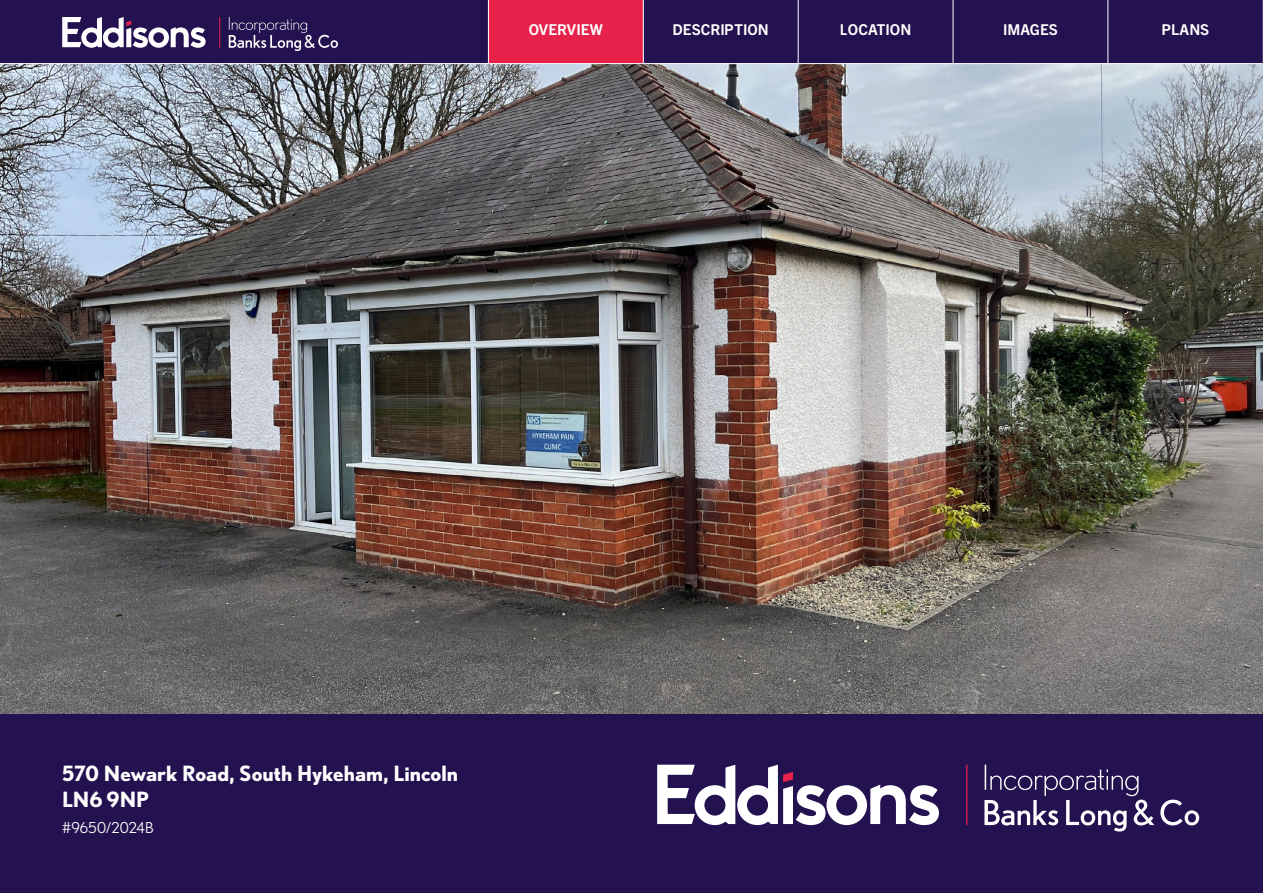
<style>
.page{position:relative;width:1263px;height:893px;background:#fff}
.page>*{position:absolute;margin:0;border:0;box-sizing:border-box;transform-origin:0 0}
.t1{font:700 21px/25.2px "Nobel";color:#fff}
.t2{font:700 15px "Trade Gothic Next LT Pro";color:#fff}
.t3{font:15px "Nobel";color:#fff}
</style>
<div class="page">
<img style="left:0;top:64px;width:1263px;height:650px">
<div style="left:0;top:714px;width:1263px;height:179px;background:#23124f"></div>
<svg style="left:657px;top:765px;width:282px;height:60px"></svg>
<hr style="left:966px;top:765px;width:1px;height:60px;background:#e6224b">
<svg style="left:984px;top:765px;width:215px;height:66px"></svg>
<div style="left:0;top:0;width:1263px;height:63px;background:#23124f"></div>
<div style="left:488px;top:0;width:118px;height:64px;background:#e6224b"></div>
<svg style="left:607px;top:0;width:118px;height:64px;background:#621c51"></svg>
<div style="left:725px;top:0;width:119px;height:64px;background:#23124f"></div>
<div style="left:844px;top:0;width:118px;height:64px;background:#23124f"></div>
<div style="left:962px;top:0;width:118px;height:64px;background:#23124f"></div>
<div style="left:1080px;top:0;width:119px;height:64px;background:#23124f"></div>
<svg style="left:62px;top:17px;width:144px;height:31px"></svg>
<hr style="left:219px;top:17px;width:1px;height:31px;background:#e6224b">
<svg style="left:229px;top:17px;width:109px;height:34px;background:#46386b"></svg>
<p class="t2" style="left:529px;top:19px;width:76px">OVERVIEW</p>
<p class="t2" style="left:673px;top:19px;width:98px">DESCRI PTION</p>
<p class="t2" style="left:840px;top:19px;width:61px">LOCATION</p>
<p class="t2" style="left:1003px;top:19px;width:56px">IMAGES</p>
<p class="t2" style="left:1162px;top:19px;width:49px">PLANS</p>
<p class="t1" style="left:62px;top:761px;width:397px">570 Newark Road, South Hykeham, Lincoln<br>LN6 9NP</p>
<p class="t3" style="left:62px;top:819px;width:93px">#9650/2024B</p>
</div>
